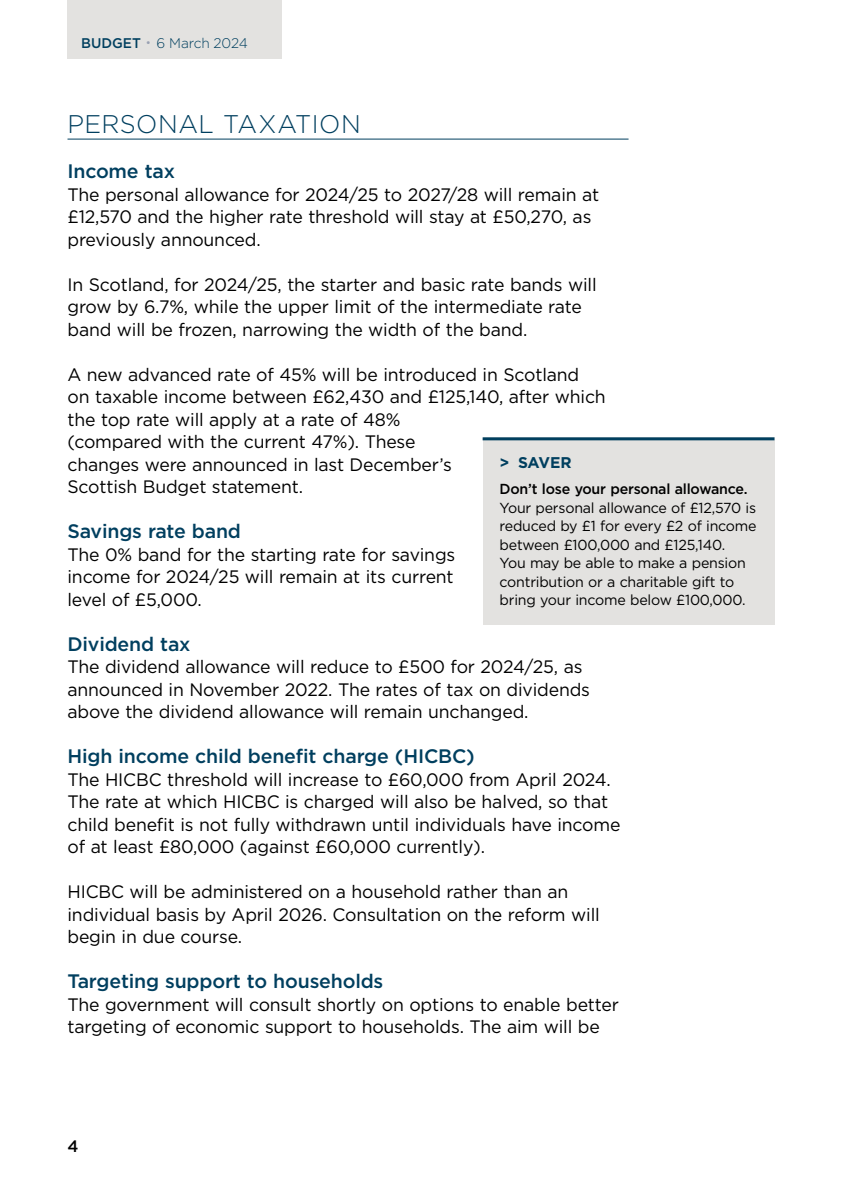
<style>
.page{position:relative;width:842px;height:1191px;background:#fff}
.page>*{position:absolute;margin:0;border:0;box-sizing:border-box;transform-origin:0 0}
.t1{font:300 25.6px "Gotham";letter-spacing:.015em;color:#003f5f}
.t2{font:500 19.6px "Gotham";letter-spacing:-.01em;color:#003f5f}
.t3{font:18px/22.4px "Gotham";letter-spacing:-.01em;color:#000}
.t4{font:500 16.4px "Gotham";color:#000}
.t5{font:700 15.6px "Gotham";letter-spacing:-.02em;color:#003f5f}
.t6{font:14.4px/18.6px "Gotham";letter-spacing:-.015em;color:#000}
.t7{font:500 14.4px "Gotham";letter-spacing:-.015em;color:#000}
.t8{font:300 14px "Gotham";letter-spacing:-.01em;color:#003f5f}
.s1{font-weight:500}
</style>
<div class="page">
<div style="left:67px;top:0;width:215px;height:58px;background:#e3e2e0"></div>
<hr style="left:68px;top:139px;width:560px;height:1px;background:#003f5f">
<div style="left:483px;top:437px;width:291px;height:188px;background:#e3e2e0"></div>
<hr style="left:483px;top:437px;width:291px;height:3px;background:#003f5f">
<p class="t8" style="left:81px;top:34px;width:168px"><span class="s1">BUDGET</span> <sup>●</sup> 6 March 2024</p>
<p class="t8" style="left:157px;top:34px;width:97px">15 March 2023</p>
<h1 class="t1" style="left:68px;top:108px;width:295px">PERSONAL TAXATION</h1>
<p class="t2" style="left:68px;top:158px;width:109px">Income tax</p>
<p class="t3" style="left:68px;top:183px;width:533px">The personal allowance for 2024/25 to 2027/28 will remain at £12,570 and the higher rate threshold will stay at £50,270, as previously announced.</p>
<p class="t3" style="left:68px;top:273px;width:531px">In Scotland, for 2024/25, the starter and basic rate bands will grow by 6.7%, while the upper limit of the intermediate rate band will be frozen, narrowing the width of the band.</p>
<p class="t3" style="left:68px;top:363px;width:540px">A new advanced rate of 45% will be introduced in Scotland on taxable income between £62,430 and £125,140, after which the top rate will apply at a rate of 48%<br>(compared with the current 47%). These<br>changes were announced in last December’s<br>Scottish Budget statement.</p>
<p class="t2" style="left:68px;top:518px;width:175px">Savings rate band</p>
<p class="t3" style="left:68px;top:543px;width:389px;text-align:justify">The 0% band for the starting rate for savings income for 2024/25 will remain at its current level of £5,000.</p>
<p class="t2" style="left:68px;top:631px;width:125px">Dividend tax</p>
<p class="t3" style="left:68px;top:655px;width:524px">The dividend allowance will reduce to £500 for 2024/25, as announced in November 2022. The rates of tax on dividends above the dividend allowance will remain unchanged.</p>
<p class="t2" style="left:68px;top:743px;width:409px">High income child benefit charge (HICBC)</p>
<p class="t3" style="left:68px;top:768px;width:554px">The HICBC threshold will increase to £60,000 from April 2024.<br>The rate at which HICBC is charged will also be halved, so that child benefit is not fully withdrawn until individuals have income of at least £80,000 (against £60,000 currently).</p>
<p class="t3" style="left:68px;top:880px;width:534px">HICBC will be administered on a household rather than an individual basis by April 2026. Consultation on the reform will begin in due course.</p>
<p class="t2" style="left:68px;top:968px;width:317px">Targeting support to households</p>
<p class="t3" style="left:68px;top:993px;width:553px">The government will consult shortly on options to enable better targeting of economic support to households. The aim will be</p>
<p class="t5" style="left:500px;top:451px;width:73px">&gt; SAVER</p>
<p class="t7" style="left:500px;top:479px;width:249px">Don’t lose your personal allowance.</p>
<p class="t6" style="left:500px;top:498px;width:258px">Your personal allowance of £12,570 is reduced by £1 for every £2 of income between £100,000 and £125,140.<br>You may be able to make a pension contribution or a charitable gift to bring your income below £100,000.</p>
<p class="t4" style="left:67px;top:1135px;width:13px">4</p>
</div>
